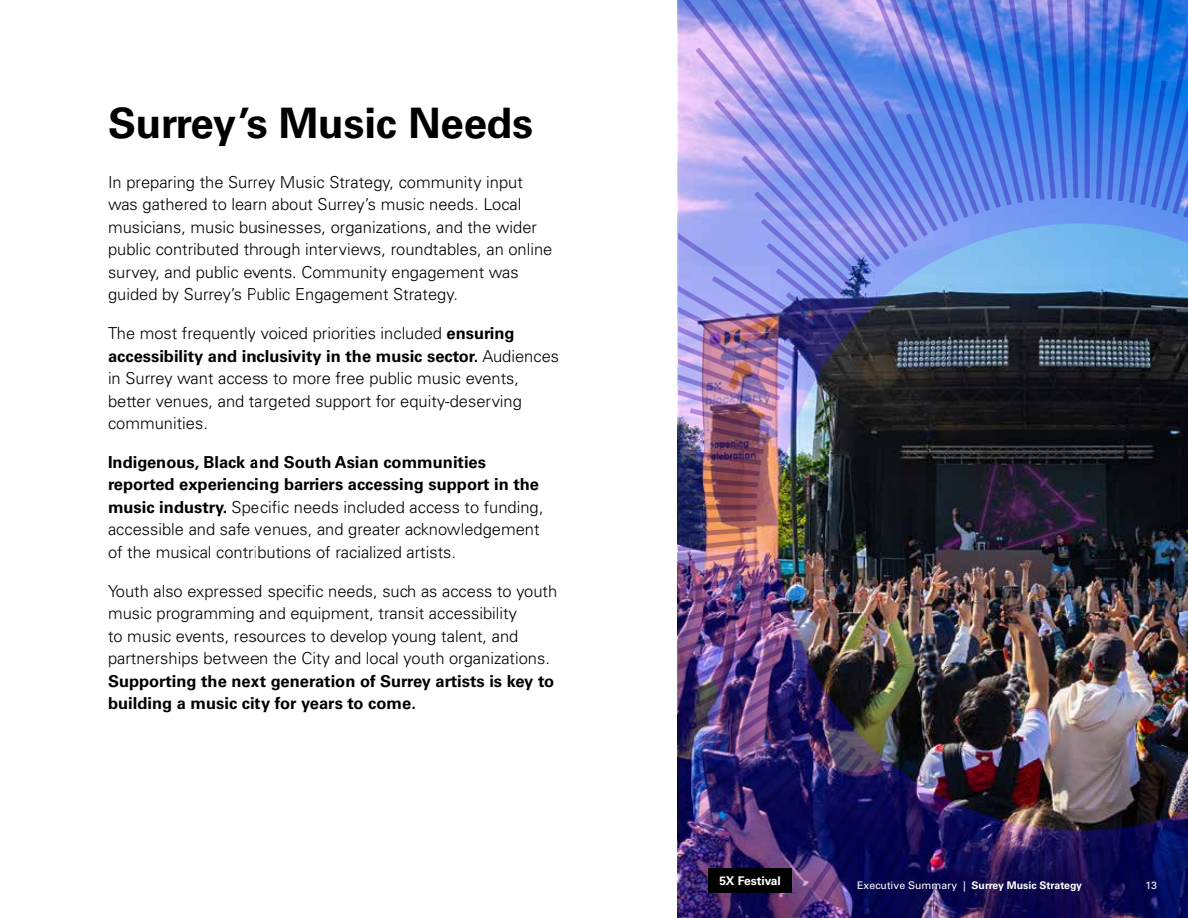
<style>
.page{position:relative;width:1188px;height:918px;background:#fff}
.page>*{position:absolute;margin:0;border:0;box-sizing:border-box;transform-origin:0 0}
.t1{font:700 42px "Univers LT Std";letter-spacing:-.005em;color:#000}
.t2{font:300 16.5px/22.5px "Univers LT Std";color:#000}
.t3{font:700 16.5px/22.5px "Univers LT Std";color:#000}
.t4{font:700 12px "Univers LT Std";letter-spacing:-.005em;color:#fff}
.t5{font:700 10.5px "Univers LT Std";color:#fff}
.t6{font:10.5px "Univers LT Std";color:#fff}
.s1{font-weight:700}
.s2{font-weight:400}
</style>
<div class="page">
<img style="left:678px;top:0;width:510px;height:918px">
<div style="left:1085px;top:132px;width:5px;height:66px;border:3px solid #7c57c5"></div>
<div style="left:708px;top:868px;width:84px;height:25px;background:#000"></div>
<h1 class="t1" style="left:108px;top:99px;width:427px">Surrey’s Music Needs</h1>
<p class="t2" style="left:108px;top:171px;width:446px">In preparing the Surrey Music Strategy, community input was gathered to learn about Surrey’s music needs. Local musicians, music businesses, organizations, and the wider public contributed through interviews, roundtables, an online survey, and public events. Community engagement was guided by Surrey’s Public Engagement Strategy.</p>
<p class="t2" style="left:108px;top:322px;width:453px">The most frequently voiced priorities included <span class="s1">ensuring accessibility and inclusivity in the music sector.</span> Audiences in Surrey want access to more free public music events, better venues, and targeted support for equity-deserving communities.</p>
<p class="t2" style="left:108px;top:451px;width:437px"><span class="s1">Indigenous, Black and South Asian communities reported experiencing barriers accessing support in the music industry.</span> Specific needs included access to funding, accessible and safe venues, and greater acknowledgement of the musical contributions of racialized artists.</p>
<p class="t2" style="left:108px;top:579px;width:451px">Youth also expressed specific needs, such as access to youth music programming and equipment, transit accessibility<br>to music events, resources to develop young talent, and partnerships between the City and local youth organizations.</p>
<p class="t3" style="left:108px;top:670px;width:448px">Supporting the next generation of Surrey artists is key to building a music city for years to come.</p>
<p class="t4" style="left:719px;top:873px;width:63px">5X Festival</p>
<p class="t5" style="left:857px;top:879px;width:226px"><span class="s2">Executive Summary |</span> Surrey Music Strategy</p>
<p class="t6" style="left:1146px;top:879px;width:13px">13</p>
</div>
